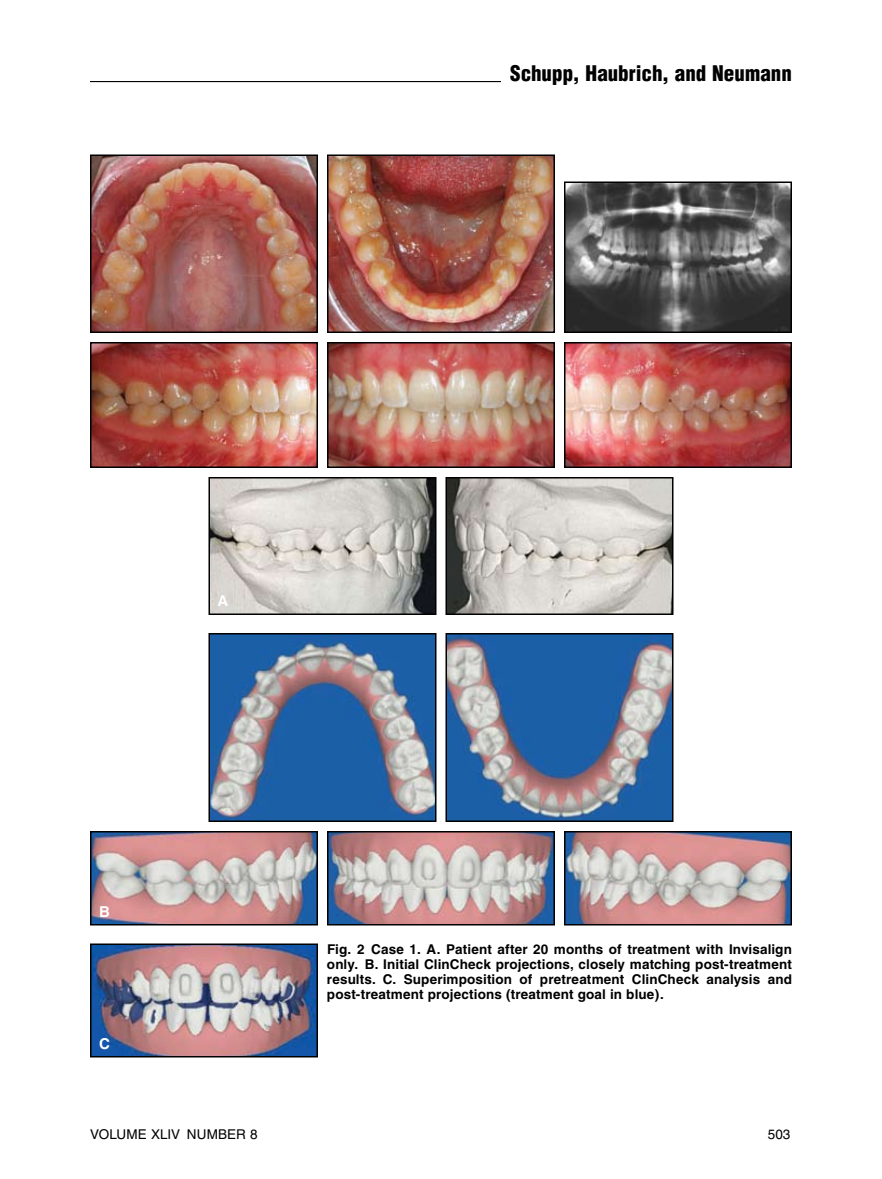
<style>
.page{position:relative;width:882px;height:1179px;background:#fff}
.page>*{position:absolute;margin:0;border:0;box-sizing:border-box;transform-origin:0 0}
.t1{font:900 condensed 21px "Helvetica";color:#000}
.t2{font:700 15px "Helvetica";color:#fff}
.t3{font:700 13.5px/15px "Helvetica";letter-spacing:.01em;color:#000;text-align:justify}
.t4{font:13.5px "Helvetica";letter-spacing:.005em;color:#000}
</style>
<div class="page">
<hr style="left:90px;top:81px;width:411px;height:1px;background:#000">
<img style="left:93px;top:157px;width:222px;height:173px">
<div style="left:90px;top:154px;width:228px;height:179px;border:2px solid #000"></div>
<img style="left:93px;top:345px;width:222px;height:120px">
<div style="left:90px;top:342px;width:228px;height:126px;border:2px solid #000"></div>
<img style="left:211px;top:480px;width:222px;height:132px">
<div style="left:208px;top:477px;width:228px;height:138px;border:2px solid #000"></div>
<img style="left:211px;top:636px;width:222px;height:183px">
<div style="left:208px;top:633px;width:228px;height:189px;border:2px solid #000"></div>
<img style="left:93px;top:834px;width:222px;height:89px">
<div style="left:90px;top:831px;width:228px;height:95px;border:2px solid #000"></div>
<img style="left:330px;top:157px;width:222px;height:173px">
<div style="left:327px;top:154px;width:228px;height:179px;border:2px solid #000"></div>
<img style="left:330px;top:345px;width:222px;height:120px">
<div style="left:327px;top:342px;width:228px;height:126px;border:2px solid #000"></div>
<img style="left:449px;top:480px;width:222px;height:132px">
<div style="left:446px;top:477px;width:228px;height:138px;border:2px solid #000"></div>
<img style="left:449px;top:636px;width:222px;height:183px">
<div style="left:446px;top:633px;width:228px;height:189px;border:2px solid #000"></div>
<img style="left:93px;top:947px;width:222px;height:108px">
<div style="left:90px;top:944px;width:228px;height:114px;border:2px solid #000"></div>
<img style="left:330px;top:834px;width:222px;height:89px">
<div style="left:327px;top:831px;width:228px;height:95px;border:2px solid #000"></div>
<img style="left:567px;top:185px;width:222px;height:145px">
<div style="left:564px;top:182px;width:228px;height:151px;border:2px solid #000"></div>
<img style="left:567px;top:345px;width:222px;height:120px">
<div style="left:564px;top:342px;width:228px;height:126px;border:2px solid #000"></div>
<img style="left:567px;top:834px;width:222px;height:89px">
<div style="left:564px;top:831px;width:228px;height:95px;border:2px solid #000"></div>
<h1 class="t1" style="left:510px;top:60px;width:283px">Schupp, Haubrich, and Neumann</h1>
<p class="t2" style="left:218px;top:592px;width:12px">A</p>
<p class="t2" style="left:99px;top:902px;width:12px">B</p>
<p class="t2" style="left:99px;top:1034px;width:12px">C</p>
<p class="t3" style="left:327px;top:941px;width:466px">Fig. 2 Case 1. A. Patient after 20 months of treatment with Invisalign only. B. Initial ClinCheck projections, closely matching post-treatment results. C. Superimposition of pretreatment ClinCheck analysis and post-treatment projections (treatment goal in blue).</p>
<p class="t4" style="left:90px;top:1126px;width:169px">VOLUME XLIV NUMBER 8</p>
<p class="t4" style="left:768px;top:1126px;width:24px">503</p>
</div>
